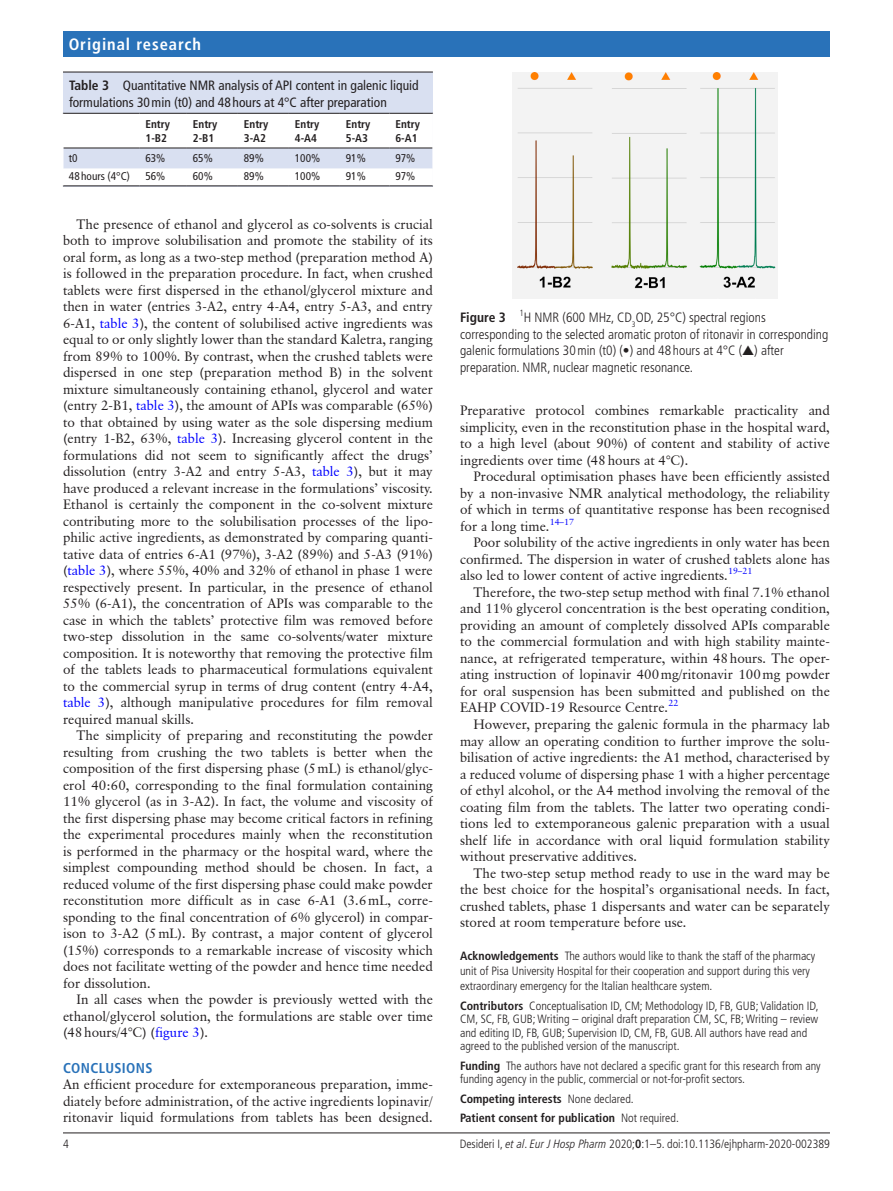
<style>
.page{position:relative;width:893px;height:1191px;background:#fff}
.page>*{position:absolute;margin:0;border:0;box-sizing:border-box;transform-origin:0 0}
.t1{font:700 condensed 16.5px "Frutiger LT Pro";letter-spacing:.055em;color:#fff}
.t2{font:700 condensed 14.25px "Frutiger LT Pro";letter-spacing:.025em;color:#2972b9}
.t3{font:13.5px/16.5px "Classical Garamond BT";color:#231f20;text-align:justify}
.t4{font:300 condensed 13.5px/16.5px "Frutiger LT Pro";color:#231f20}
.t5{font:condensed 13.5px/16.5px "Frutiger LT Pro";color:#231f20}
.t6{font:700 condensed 13.5px "Frutiger LT Pro";color:#231f20}
.t7{font:300 condensed 12px/13.5px "Frutiger LT Pro";color:#231f20}
.t8{font:700 condensed 12px/19.5px "Frutiger LT Pro";color:#231f20}
.t9{font:700 condensed 11.25px/14.2px "Frutiger LT Pro";color:#231f20}
.t10{font:condensed 11.25px "Frutiger LT Pro";color:#231f20}
.t11{font:300 condensed 9px "Frutiger LT Pro";color:#231f20}
.s1{font-weight:700}
.s2{color:#00f}
.s3{font-weight:300}
.s4{font-style:italic}
</style>
<div class="page">
<hr style="left:63px;top:1132px;width:767px;height:1px;background:#231f20">
<div style="left:63px;top:31px;width:767px;height:25px;background:#2972b9"></div>
<div style="left:63px;top:72px;width:370px;height:114px;background:#d9e0f1"></div>
<hr style="left:63px;top:72px;width:370px;height:1px;background:#231f20">
<svg style="left:63px;top:113px;width:370px;height:73px"></svg>
<img style="left:512px;top:72px;width:265px;height:226px">
<p class="t1" style="left:69px;top:34px;width:134px">Original research</p>
<p class="t5" style="left:69px;top:78px;width:351px"><span class="s1">Table 3</span> Quantitative NMR analysis of API content in galenic liquid formulations 30min (t0) and 48 hours at 4°C after preparation</p>
<p class="t9" style="left:146px;top:117px;width:26px">Entry<br>1-B2</p>
<p class="t9" style="left:193px;top:117px;width:26px">Entry<br>2-B1</p>
<p class="t9" style="left:244px;top:117px;width:26px">Entry<br>3-A2</p>
<p class="t9" style="left:295px;top:117px;width:26px">Entry<br>4-A4</p>
<p class="t9" style="left:346px;top:117px;width:26px">Entry<br>5-A3</p>
<p class="t9" style="left:395px;top:117px;width:26px">Entry<br>6-A1</p>
<p class="t10" style="left:69px;top:152px;width:10px">t0</p>
<p class="t10" style="left:145px;top:152px;width:21px">63%</p>
<p class="t10" style="left:193px;top:152px;width:21px">65%</p>
<p class="t10" style="left:244px;top:152px;width:21px">89%</p>
<p class="t10" style="left:295px;top:152px;width:27px">100%</p>
<p class="t10" style="left:346px;top:152px;width:21px">91%</p>
<p class="t10" style="left:395px;top:152px;width:21px">97%</p>
<p class="t10" style="left:69px;top:169px;width:62px">48 hours (4°C)</p>
<p class="t10" style="left:145px;top:169px;width:21px">56%</p>
<p class="t10" style="left:193px;top:169px;width:21px">60%</p>
<p class="t10" style="left:244px;top:169px;width:21px">89%</p>
<p class="t10" style="left:295px;top:169px;width:27px">100%</p>
<p class="t10" style="left:346px;top:169px;width:21px">91%</p>
<p class="t10" style="left:395px;top:169px;width:21px">97%</p>
<p class="t3" style="left:63px;top:215px;width:371px;text-indent:14px">The presence of ethanol and glycerol as co-solvents is crucial both to improve solubilisation and promote the stability of its oral form, as long as a two-step method (preparation method A) is followed in the preparation procedure. In fact, when crushed tablets were first dispersed in the ethanol/glycerol mixture and then in water (entries 3-A2, entry 4-A4, entry 5-A3, and entry 6-A1, <span class="s2">table 3</span>), the content of solubilised active ingredients was equal to or only slightly lower than the standard Kaletra, ranging from 89% to 100%. By contrast, when the crushed tablets were dispersed in one step (preparation method B) in the solvent mixture simultaneously containing ethanol, glycerol and water (entry 2-B1, <span class="s2">table 3</span>), the amount of APIs was comparable (65%) to that obtained by using water as the sole dispersing medium (entry 1-B2, 63%, <span class="s2">table 3</span>). Increasing glycerol content in the formulations did not seem to significantly affect the drugs’ dissolution (entry 3-A2 and entry 5-A3, <span class="s2">table 3</span>), but it may have produced a relevant increase in the formulations’ viscosity.<br>Ethanol is certainly the component in the co-solvent mixture contributing more to the solubilisation processes of the lipo&shy;philic active ingredients, as demonstrated by comparing quanti&shy;tative data of entries 6-A1 (97%), 3-A2 (89%) and 5-A3 (91%) (<span class="s2">table 3</span>), where 55%, 40% and 32% of ethanol in phase 1 were respectively present. In particular, in the presence of ethanol 55% (6-A1), the concentration of APIs was comparable to the case in which the tablets’ protective film was removed before two-step dissolution in the same co-solvents/water mixture composition. It is noteworthy that removing the protective film of the tablets leads to pharmaceutical formulations equivalent to the commercial syrup in terms of drug content (entry 4-A4, <span class="s2">table 3</span>), although manipulative procedures for film removal required manual skills.</p>
<p class="t3" style="left:63px;top:727px;width:371px;text-indent:14px">The simplicity of preparing and reconstituting the powder resulting from crushing the two tablets is better when the composition of the first dispersing phase (5mL) is ethanol/glyc&shy;erol 40:60, corresponding to the final formulation containing 11% glycerol (as in 3-A2). In fact, the volume and viscosity of the first dispersing phase may become critical factors in refining the experimental procedures mainly when the reconstitution is performed in the pharmacy or the hospital ward, where the simplest compounding method should be chosen. In fact, a reduced volume of the first dispersing phase could make powder reconstitution more difficult as in case 6-A1 (3.6mL, corre&shy;sponding to the final concentration of 6% glycerol) in compar&shy;ison to 3-A2 (5mL). By contrast, a major content of glycerol (15%) corresponds to a remarkable increase of viscosity which does not facilitate wetting of the powder and hence time needed for dissolution.</p>
<p class="t3" style="left:63px;top:991px;width:371px;text-indent:14px">In all cases when the powder is previously wetted with the ethanol/glycerol solution, the formulations are stable over time (48hours/4°C) (<span class="s2">figure 3</span>).</p>
<p class="t2" style="left:63px;top:1059px;width:91px">CONCLUSIONS</p>
<p class="t3" style="left:63px;top:1076px;width:371px">An efficient procedure for extemporaneous preparation, imme&shy;diately before administration, of the active ingredients lopinavir/ ritonavir liquid formulations from tablets has been designed.</p>
<p class="t6" style="left:460px;top:309px;width:47px">Figure 3</p>
<p class="t11" style="left:519px;top:308px;width:6px">1</p>
<p class="t4" style="left:460px;top:309px;width:370px;text-indent:64px">H NMR (600 MHz, CD<sub>3</sub>OD, 25°C) spectral regions corresponding to the selected aromatic proton of ritonavir in corresponding galenic formulations 30min (t0) (•) and 48 hours at 4°C (▲) after preparation. NMR, nuclear magnetic resonance.</p>
<p class="t3" style="left:460px;top:402px;width:371px">Preparative protocol combines remarkable practicality and simplicity, even in the reconstitution phase in the hospital ward, to a high level (about 90%) of content and stability of active ingredients over time (48hours at 4°C).</p>
<p class="t3" style="left:460px;top:468px;width:371px;text-indent:14px">Procedural optimisation phases have been efficiently assisted by a non-invasive NMR analytical methodology, the reliability of which in terms of quantitative response has been recognised for a long time.<sup>14–17</sup></p>
<p class="t3" style="left:460px;top:534px;width:371px;text-indent:14px">Poor solubility of the active ingredients in only water has been confirmed. The dispersion in water of crushed tablets alone has also led to lower content of active ingredients.<sup>19–21</sup></p>
<p class="t3" style="left:460px;top:584px;width:371px;text-indent:14px">Therefore, the two-step setup method with final 7.1% ethanol and 11% glycerol concentration is the best operating condition, providing an amount of completely dissolved APIs comparable to the commercial formulation and with high stability mainte&shy;nance, at refrigerated temperature, within 48hours. The oper&shy;ating instruction of lopinavir 400mg/ritonavir 100mg powder for oral suspension has been submitted and published on the EAHP COVID-19 Resource Centre.<sup>22</sup></p>
<p class="t3" style="left:460px;top:716px;width:371px;text-indent:14px">However, preparing the galenic formula in the pharmacy lab may allow an operating condition to further improve the solu&shy;bilisation of active ingredients: the A1 method, characterised by a reduced volume of dispersing phase 1 with a higher percentage of ethyl alcohol, or the A4 method involving the removal of the coating film from the tablets. The latter two operating condi&shy;tions led to extemporaneous galenic preparation with a usual shelf life in accordance with oral liquid formulation stability without preservative additives.</p>
<p class="t3" style="left:460px;top:864px;width:371px;text-indent:14px">The two-step setup method ready to use in the ward may be the best choice for the hospital’s organisational needs. In fact, crushed tablets, phase 1 dispersants and water can be separately stored at room temperature before use.</p>
<p class="t7" style="left:460px;top:948px;width:357px;line-height:15px"><span class="s1">Acknowledgements</span> The authors would like to thank the staff of the pharmacy unit of Pisa University Hospital for their cooperation and support during this very extraordinary emergency for the Italian healthcare system.</p>
<p class="t7" style="left:460px;top:998px;width:360px"><span class="s1">Contributors</span> Conceptualisation ID, CM; Methodology ID, FB, GUB; Validation ID, CM, SC, FB, GUB; Writing – original draft preparation CM, SC, FB; Writing – review and editing ID, FB, GUB; Supervision ID, CM, FB, GUB. All authors have read and agreed to the published version of the manuscript.</p>
<p class="t7" style="left:460px;top:1058px;width:362px"><span class="s1">Funding</span> The authors have not declared a specific grant for this research from any funding agency in the public, commercial or not-for-profit sectors.</p>
<p class="t8" style="left:460px;top:1088px;width:220px">Competing interests <span class="s3">None declared.<br></span>Patient consent for publication <span class="s3">Not required.</span></p>
<p class="t7" style="left:63px;top:1136px;width:7px">4</p>
<p class="t7" style="left:460px;top:1136px;width:372px">Desideri I, <span class="s4">et al</span>. <span class="s4">Eur J Hosp Pharm</span> 2020;<span class="s1">0</span>:1–5. doi:10.1136/ejhpharm-2020-002389</p>
</div>
